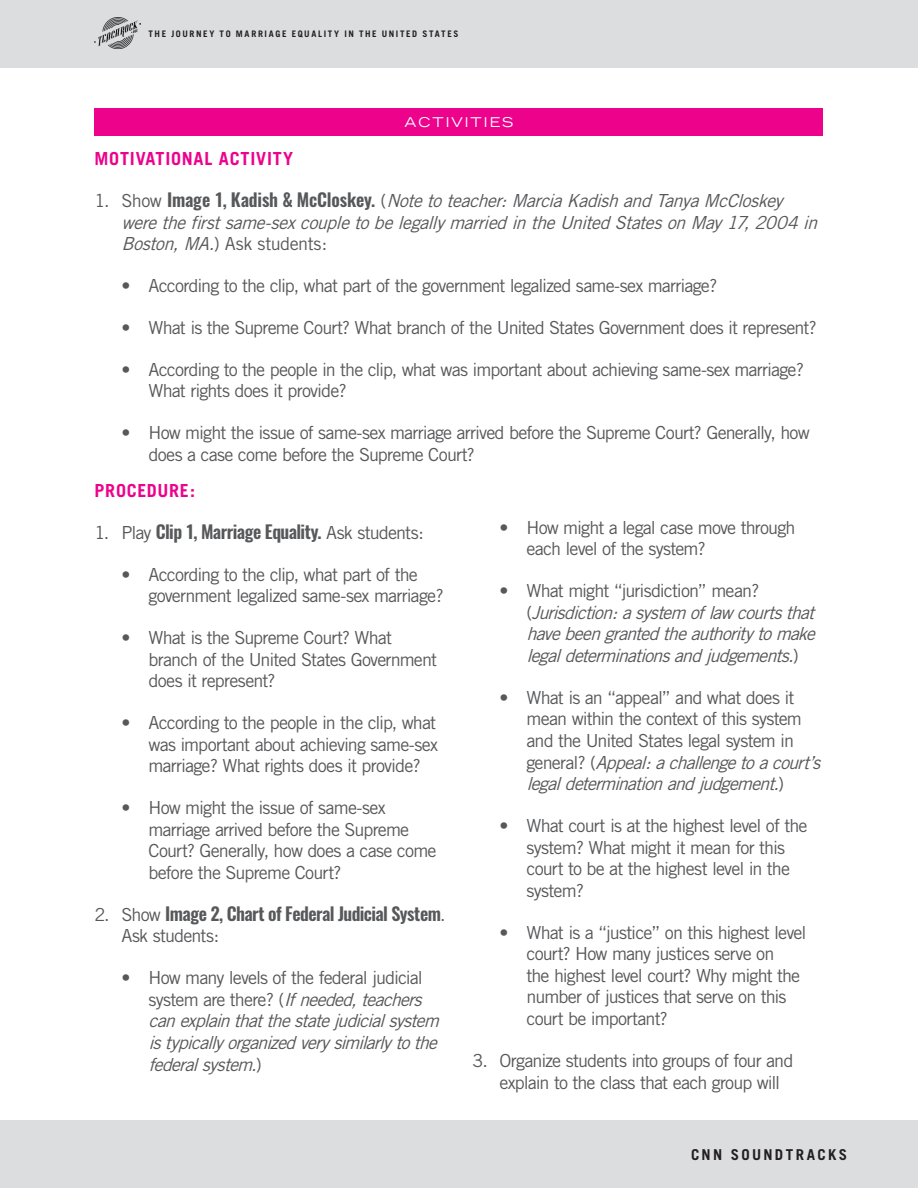
<style>
.page{position:relative;width:918px;height:1188px;background:#fff}
.page>*{position:absolute;margin:0;border:0;box-sizing:border-box;transform-origin:0 0}
.t1{font:18px/21.6px "Trade Gothic";letter-spacing:-.045em;color:#57585a}
.t2{font:italic 18px/21.6px "Trade Gothic";color:#57585a}
.t3{font:600 18px/21.6px "Oswald";letter-spacing:-.03em;color:#57585a}
.PINK_SECTION_HEADER{font:700 18px "Trade Gothic";letter-spacing:.045em;color:#ed028c}
.t4{font:700 15px "Trade Gothic";letter-spacing:.155em;color:#231f20}
.HEADER_IN_PINK_BAR{font:expanded 13.5px "Trade Gothic LH";letter-spacing:.15em;color:#fff}
.t5{font:700 9px "Trade Gothic";letter-spacing:.18em;color:#231f20}
.s1{font-style:normal}
.s2{font-family:"Oswald";font-weight:600;font-style:normal}
.s3{font-family:"Trade Gothic";font-weight:400}
.s4{font-style:italic}
</style>
<div class="page">
<div style="left:0;top:0;width:918px;height:68px;background:#dcdddf"></div>
<img style="left:94px;top:18px;width:46px;height:30px">
<div style="left:0;top:1120px;width:918px;height:68px;background:#dcdddf"></div>
<div style="left:94px;top:108px;width:730px;height:27px;background:#ed028c"></div>
<p class="t5" style="left:148px;top:28px;width:312px">THE JOURNEY TO MARRIAGE EQUALITY IN THE UNITED STATES</p>
<p class="HEADER_IN_PINK_BAR" style="left:405px;top:113px;width:110px">ACTIVITIES</p>
<p class="PINK_SECTION_HEADER" style="left:94px;top:148px;width:200px">MOTIVATIONAL ACTIVITY</p>
<p class="t2" style="left:122px;top:190px;width:703px;text-indent:-27px"><span class="s1">1 . S h o w</span> <span class="s2">I m a g e 1 , K a d i s h &amp; M c C l o s k e y .</span> <span class="s1">(</span> Notetoteacher:MarciaKadishandTanyaMcCloskey werethefirstsame-sexcoupletobelegallymarriedintheUnitedStatesonMay17,2004in<br>Boston,MA.<span class="s1">) Ask students:</span></p>
<p class="t1" style="left:122px;top:275px;width:597px">• According to the clip, what part of the government legalized same-sex marriage?</p>
<p class="t1" style="left:122px;top:316px;width:697px">• What is the Supreme Court? What branch of the United States Government does it represent?</p>
<p class="t1" style="left:148px;top:358px;width:657px;text-indent:-27px">• According to the people in the clip, what was important about achieving same-sex marriage?<br>What rights does it provide?</p>
<p class="t1" style="left:148px;top:422px;width:663px;text-indent:-27px">• How might the issue of same-sex marriage arrived before the Supreme Court? Generally, how does a case come before the Supreme Court?</p>
<p class="PINK_SECTION_HEADER" style="left:94px;top:479px;width:102px">PROCEDURE:</p>
<p class="t3" style="left:94px;top:521px;width:331px"><span class="s3">1. Play</span> Clip 1, Marriage Equality. <span class="s3">Ask students:</span></p>
<p class="t1" style="left:148px;top:563px;width:297px;text-indent:-27px">• According to the clip, what part of the government legalized same-sex marriage?</p>
<p class="t1" style="left:148px;top:627px;width:290px;text-indent:-27px">• What is the Supreme Court? What branch of the United States Government does it represent?</p>
<p class="t1" style="left:148px;top:712px;width:291px;text-align:justify;text-indent:-27px">• According to the people in the clip, what was important about achieving same-sex marriage? What rights does it provide?</p>
<p class="t1" style="left:148px;top:797px;width:290px;text-indent:-27px">• How might the issue of same-sex marriage arrived before the Supreme Court? Generally, how does a case come before the Supreme Court?</p>
<p class="t3" style="left:122px;top:903px;width:326px;text-indent:-27px"><span class="s3">2. Show</span> Image 2, Chart of Federal Judicial System<span class="s3">.<br>Ask students:</span></p>
<p class="t2" style="left:148px;top:967px;width:297px;text-indent:-27px"><span class="s1">• How many levels of the federal judicial<br>s y s t e m a r e t h e r e ? (</span> Ifneeded,teachers canexplainthatthestatejudicialsystem istypicallyorganizedverysimilarlytothe federalsystem.<span class="s1">)</span></p>
<p class="t1" style="left:526px;top:516px;width:271px;text-indent:-27px">• How might a legal case move through each level of the system?</p>
<p class="t2" style="left:526px;top:580px;width:296px;text-indent:-27px"><span class="s1">• What might “jurisdiction” mean?<br>(</span> Jurisdiction:asystem oflawcourtsthat havebeengrantedtheauthoritytomake legaldeterminationsandjudgements.<span class="s1">)</span></p>
<p class="t1" style="left:526px;top:686px;width:301px;text-indent:-27px">• What is an “appeal” and what does it mean within the context of this system and the United States legal system in<br>g e n e r a l ? ( <span class="s4">Appeal:achallengetoacourt’s legaldeterminationandjudgement.</span>)</p>
<p class="t1" style="left:526px;top:815px;width:283px;text-indent:-27px">• What court is at the highest level of the system? What might it mean for this court to be at the highest level in the system?</p>
<p class="t1" style="left:526px;top:921px;width:282px;text-indent:-27px">• What is a “justice” on this highest level court? How many justices serve on<br>the highest level court? Why might the number of justices that serve on this court be important?</p>
<p class="t1" style="left:500px;top:1050px;width:295px;text-indent:-27px">3. Organize students into groups of four and explain to the class that each group will</p>
<p class="t4" style="left:691px;top:1145px;width:158px">CNN SOUNDTRACKS</p>
</div>
